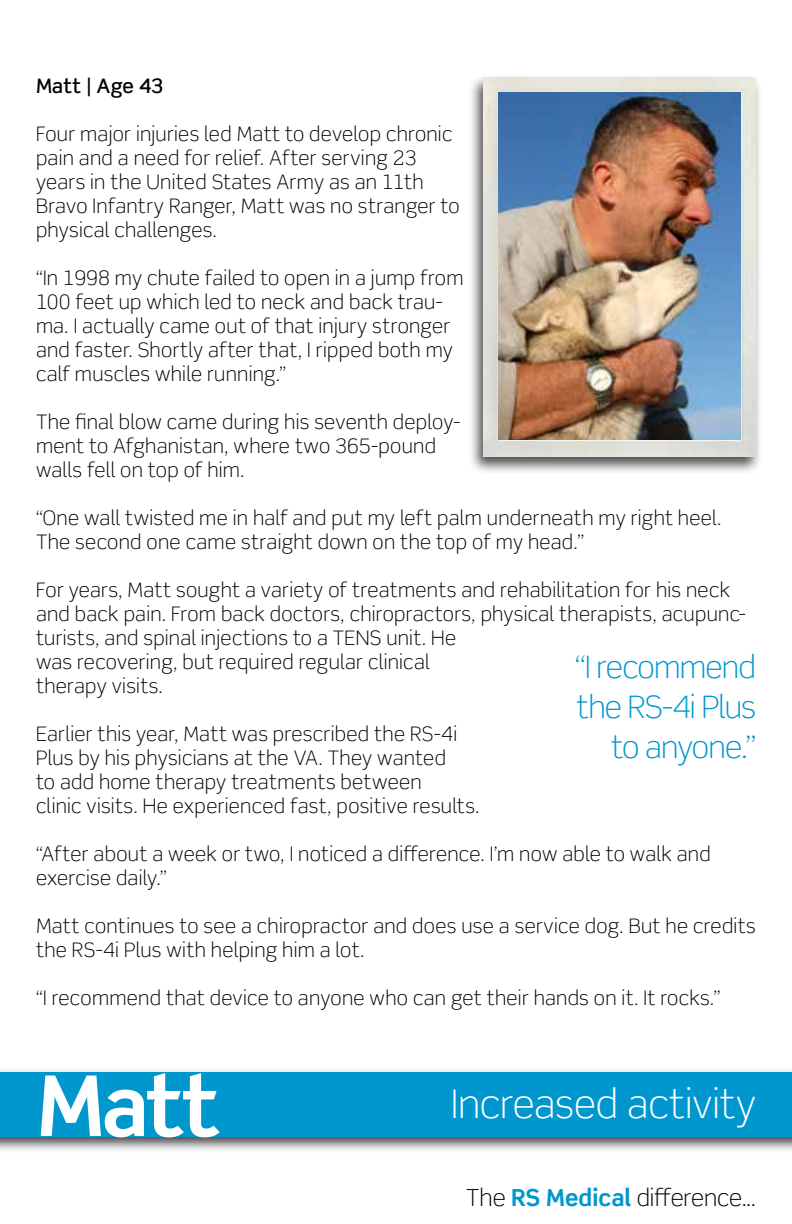
<style>
.page{position:relative;width:792px;height:1224px;background:#fff}
.page>*{position:absolute;margin:0;border:0;box-sizing:border-box;transform-origin:0 0}
.t1{font:700 84px "Scene Pro";color:#fff}
.t2{font:300 39.6px "Scene Pro";color:#fff}
.t3{font:300 31px/40px "Scene Pro";letter-spacing:-.025em;color:#0097cf;text-align:right}
.t4{font:300 23.6px "Scene Pro";color:#000}
.t5{font:300 20px/24px "Scene Pro";letter-spacing:.015em;color:#000}
.t6{font:500 20px "Scene Pro";letter-spacing:.005em;color:#000}
.s1{font-weight:700;color:#0097cf}
</style>
<div class="page">
<div style="left:0;top:1067px;width:792px;height:87px;background:#000;opacity:.75"></div>
<div style="left:0;top:1072px;width:792px;height:64px;background:#0097cf"></div>
<div style="left:468px;top:74px;width:295px;height:402px;background:#000;opacity:.7"></div>
<img style="left:484px;top:78px;width:272px;height:378px">
<img style="left:499px;top:92px;width:241px;height:348px">
<p class="t6" style="left:36px;top:74px;width:129px">Matt | Age 43</p>
<p class="t5" style="left:36px;top:122px;width:425px">Four major injuries led Matt to develop chronic pain and a need for relief. After serving 23 years in the United States Army as an 11th Bravo Infantry Ranger, Matt was no stranger to physical challenges.</p>
<p class="t5" style="left:36px;top:266px;width:429px">“In 1998 my chute failed to open in a jump from 100 feet up which led to neck and back trau&shy;ma. I actually came out of that injury stronger and faster. Shortly after that, I ripped both my calf muscles while running.”</p>
<p class="t5" style="left:36px;top:410px;width:426px">The final blow came during his seventh deploy&shy;ment to Afghanistan, where two 365-pound walls fell on top of him.</p>
<p class="t5" style="left:36px;top:506px;width:687px">“One wall twisted me in half and put my left palm underneath my right heel.<br>The second one came straight down on the top of my head.”</p>
<p class="t5" style="left:36px;top:578px;width:711px">For years, Matt sought a variety of treatments and rehabilitation for his neck and back pain. From back doctors, chiropractors, physical therapists, acupunc&shy;turists, and spinal injections to a TENS unit. He<br>was recovering, but required regular clinical<br>therapy visits.</p>
<p class="t5" style="left:36px;top:722px;width:445px">Earlier this year, Matt was prescribed the RS-4i Plus by his physicians at the VA. They wanted<br>to add home therapy treatments between<br>clinic visits. He experienced fast, positive results.</p>
<p class="t5" style="left:36px;top:842px;width:676px">“After about a week or two, I noticed a difference. I’m now able to walk and exercise daily.”</p>
<p class="t5" style="left:36px;top:914px;width:721px">Matt continues to see a chiropractor and does use a service dog. But he credits the RS-4i Plus with helping him a lot.</p>
<p class="t5" style="left:36px;top:986px;width:686px">“I recommend that device to anyone who can get their hands on it. It rocks.”</p>
<h3 class="t3" style="left:575px;top:647px;width:182px">“I recommend the RS-4i Plus to anyone.”</h3>
<h1 class="t1" style="left:36px;top:1054px;width:185px">Matt</h1>
<h2 class="t2" style="left:451px;top:1080px;width:306px">Increased activity</h2>
<p class="t4" style="left:466px;top:1184px;width:291px">The <span class="s1">RS Medical</span> difference...</p>
</div>
